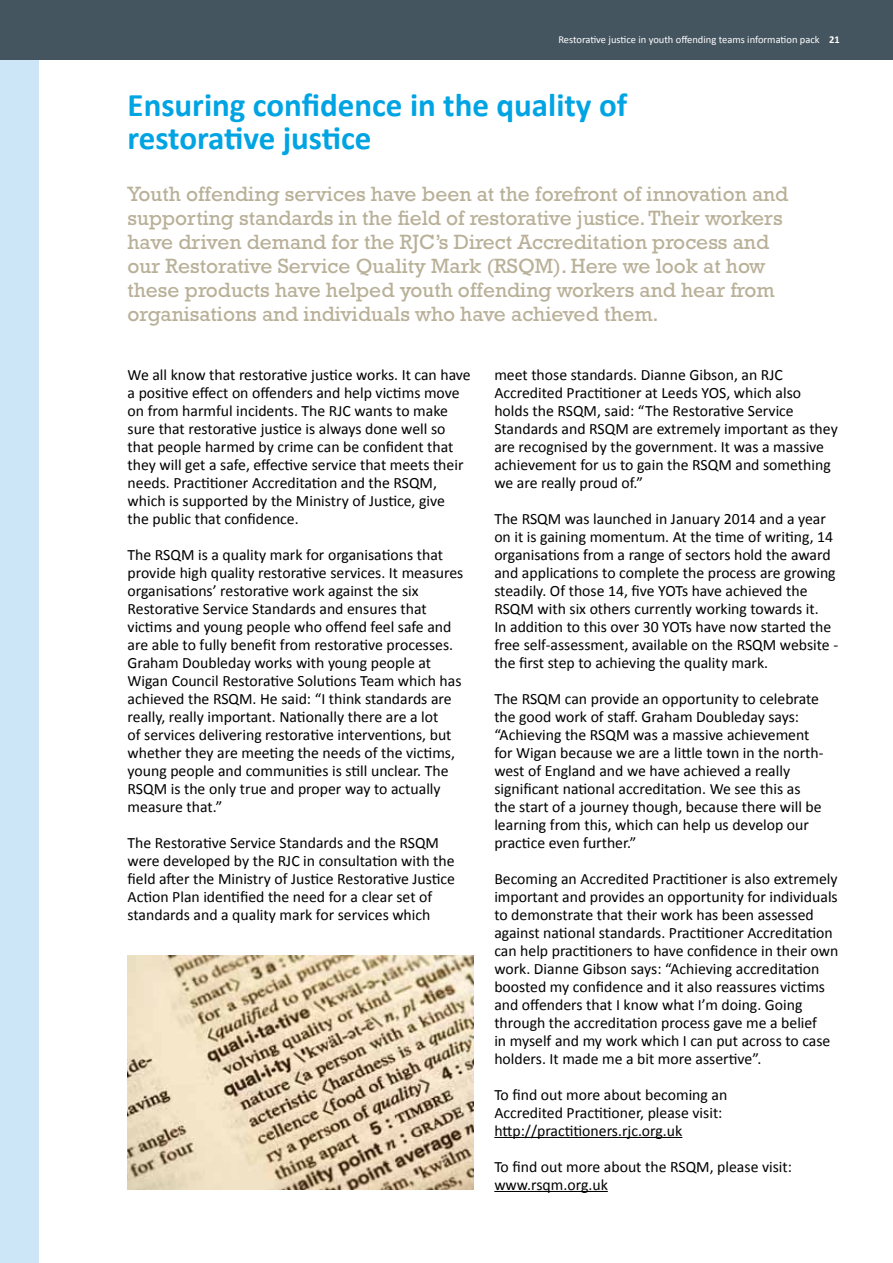
<style>
.page{position:relative;width:893px;height:1263px;background:#fff}
.page>*{position:absolute;margin:0;border:0;box-sizing:border-box;transform-origin:0 0}
.t1{font:700 33px/33px "Calibri";color:#00a4e3}
.t2{font:21px/24px "Rockwell";color:#b9b098}
.t3{font:15.75px/18px "Calibri";color:#000}
.t4{font:10.5px "Calibri";color:#fff}
.s1{font-weight:700}
</style>
<div class="page">
<div style="left:0;top:0;width:38px;height:1263px;background:#cce6f8"></div>
<div style="left:0;top:0;width:893px;height:60px;background:#455560"></div>
<hr style="left:494px;top:1137px;width:188px;height:1px;background:#000">
<hr style="left:494px;top:1191px;width:114px;height:1px;background:#000">
<img style="left:128px;top:956px;width:345px;height:234px">
<p class="t4" style="left:558px;top:33px;width:283px">Restorative justice in youth offending teams information pack <span class="s1">21</span></p>
<h1 class="t1" style="left:128px;top:87px;width:501px">Ensuring confidence in the quality of restorative justice</h1>
<p class="t2" style="left:128px;top:181px;width:662px">Youth offending services have been at the forefront of innovation and supporting standards in the field of restorative justice. Their workers have driven demand for the RJC’s Direct Accreditation process and our Restorative Service Quality Mark (RSQM). Here we look at how these products have helped youth offending workers and hear from organisations and individuals who have achieved them.</p>
<p class="t3" style="left:128px;top:365px;width:345px">We all know that restorative justice works. It can have a positive effect on offenders and help victims move on from harmful incidents. The RJC wants to make sure that restorative justice is always done well so that people harmed by crime can be confident that they will get a safe, effective service that meets their needs. Practitioner Accreditation and the RSQM, which is supported by the Ministry of Justice, give<br>the public that confidence.</p>
<p class="t3" style="left:128px;top:545px;width:337px">The RSQM is a quality mark for organisations that provide high quality restorative services. It measures organisations’ restorative work against the six Restorative Service Standards and ensures that victims and young people who offend feel safe and are able to fully benefit from restorative processes.<br>Graham Doubleday works with young people at Wigan Council Restorative Solutions Team which has achieved the RSQM. He said: “I think standards are really, really important. Nationally there are a lot<br>of services delivering restorative interventions, but whether they are meeting the needs of the victims, young people and communities is still unclear. The RSQM is the only true and proper way to actually measure that.”</p>
<p class="t3" style="left:128px;top:833px;width:329px">The Restorative Service Standards and the RSQM were developed by the RJC in consultation with the field after the Ministry of Justice Restorative Justice Action Plan identified the need for a clear set of standards and a quality mark for services which</p>
<p class="t3" style="left:494px;top:365px;width:345px">meet those standards. Dianne Gibson, an RJC Accredited Practitioner at Leeds YOS, which also holds the RSQM, said: “The Restorative Service Standards and RSQM are extremely important as they are recognised by the government. It was a massive achievement for us to gain the RSQM and something we are really proud of.”</p>
<p class="t3" style="left:494px;top:509px;width:345px">The RSQM was launched in January 2014 and a year on it is gaining momentum. At the time of writing, 14 organisations from a range of sectors hold the award and applications to complete the process are growing steadily. Of those 14, five YOTs have achieved the RSQM with six others currently working towards it.<br>In addition to this over 30 YOTs have now started the free self-assessment, available on the RSQM website - the first step to achieving the quality mark.</p>
<p class="t3" style="left:494px;top:689px;width:331px">The RSQM can provide an opportunity to celebrate the good work of staff. Graham Doubleday says: “Achieving the RSQM was a massive achievement for Wigan because we are a little town in the north&shy;west of England and we have achieved a really significant national accreditation. We see this as the start of a journey though, because there will be learning from this, which can help us develop our practice even further.”</p>
<p class="t3" style="left:494px;top:869px;width:345px">Becoming an Accredited Practitioner is also extremely important and provides an opportunity for individuals to demonstrate that their work has been assessed against national standards. Practitioner Accreditation can help practitioners to have confidence in their own work. Dianne Gibson says: “Achieving accreditation boosted my confidence and it also reassures victims and offenders that I know what I’m doing. Going through the accreditation process gave me a belief<br>in myself and my work which I can put across to case holders. It made me a bit more assertive”.</p>
<p class="t3" style="left:494px;top:1085px;width:234px">To find out more about becoming an<br>Accredited Practitioner, please visit: http://practitioners.rjc.org.uk</p>
<p class="t3" style="left:494px;top:1157px;width:299px">To find out more about the RSQM, please visit: www.rsqm.org.uk</p>
</div>
